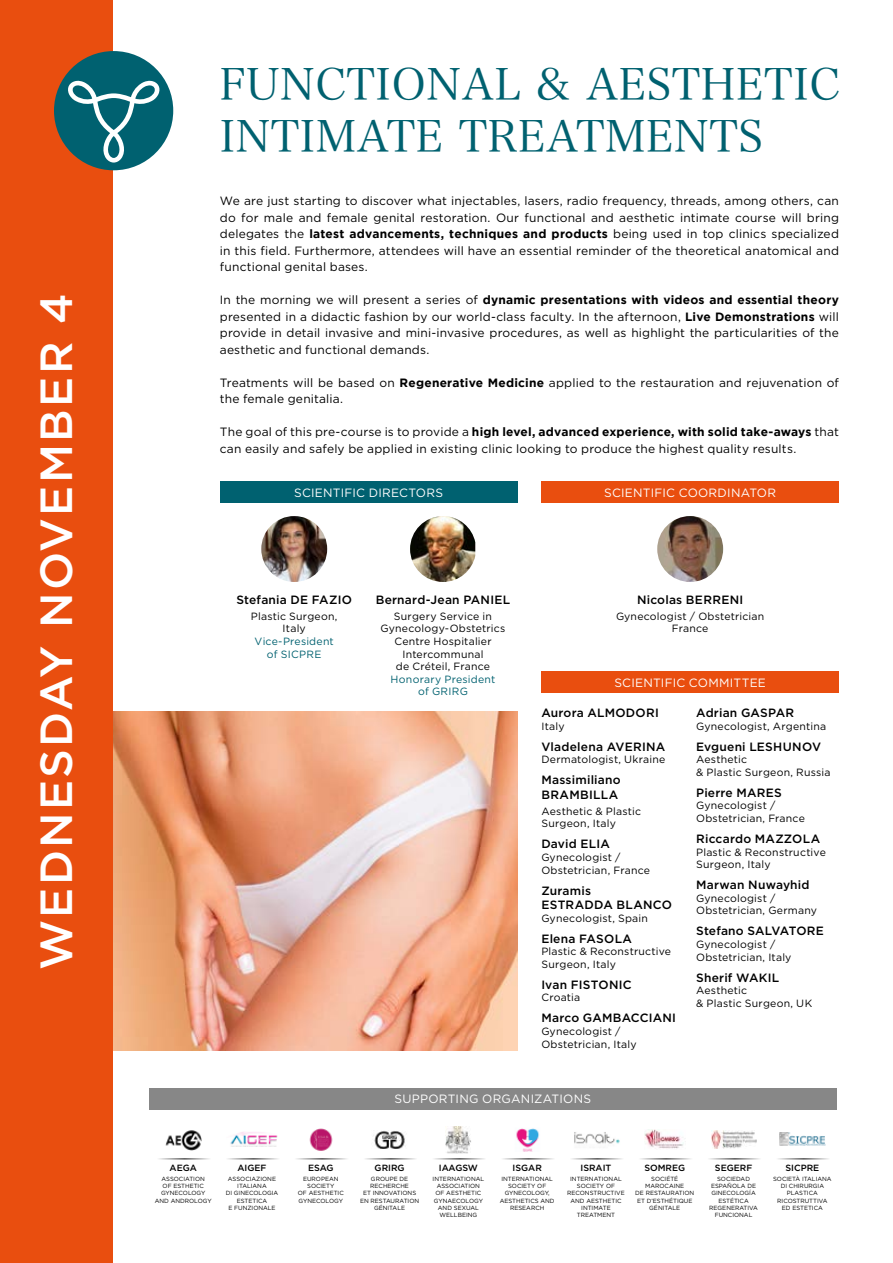
<style>
.page{position:relative;width:893px;height:1263px;background:#fff}
.page>*{position:absolute;margin:0;border:0;box-sizing:border-box;transform-origin:0 0}
.t1{font:500 45px "Gotham";letter-spacing:.05em;color:#fff}
.t2{font:43.5px "Hira Min Pro W3";letter-spacing:.01em;color:#006170}
.t3{font:12px/16.5px "Gotham";letter-spacing:.015em;color:#000;text-align:justify}
.t4{font:500 12px "Gotham";letter-spacing:.02em;color:#000}
.t5{font:12px "Gotham";letter-spacing:.02em;color:#fff}
.t6{font:10.5px/12.6px "Gotham";letter-spacing:.02em;color:#000}
.t7{font:10.5px "Gotham";letter-spacing:.02em;color:#006170}
.t8{font:500 9px "Gotham";color:#000}
.t9{font:6px/7.2px "Gotham";color:#000;text-align:center}
.s1{font-weight:700}
</style>
<div class="page">
<img style="left:112px;top:711px;width:405px;height:339px">
<div style="left:0;top:0;width:112px;height:1263px;background:#e94e0f"></div>
<svg style="left:54px;top:51px;width:119px;height:119px"></svg>
<div style="left:220px;top:481px;width:297px;height:22px;background:#006170"></div>
<img style="left:261px;top:516px;width:66px;height:66px;border-radius:33px">
<img style="left:410px;top:516px;width:65px;height:66px">
<div style="left:541px;top:481px;width:298px;height:22px;background:#e94e0f"></div>
<img style="left:657px;top:516px;width:66px;height:66px;border-radius:33px">
<div style="left:541px;top:671px;width:298px;height:22px;background:#e94e0f"></div>
<div style="left:149px;top:1088px;width:688px;height:21px;background:#878787"></div>
<img style="left:165px;top:1130px;width:37px;height:21px">
<img style="left:230px;top:1132px;width:48px;height:14px">
<img style="left:309px;top:1128px;width:24px;height:23px">
<img style="left:373px;top:1131px;width:33px;height:17px">
<img style="left:445px;top:1127px;width:26px;height:26px">
<img style="left:516px;top:1128px;width:24px;height:24px">
<img style="left:574px;top:1132px;width:46px;height:12px">
<img style="left:644px;top:1129px;width:40px;height:20px">
<img style="left:711px;top:1130px;width:45px;height:19px">
<img style="left:780px;top:1132px;width:45px;height:14px">
<hr style="left:152px;top:1158px;width:62px;height:1px;background:#000">
<hr style="left:221px;top:1158px;width:62px;height:1px;background:#000">
<hr style="left:290px;top:1158px;width:62px;height:1px;background:#000">
<hr style="left:359px;top:1158px;width:62px;height:1px;background:#000">
<hr style="left:427px;top:1158px;width:62px;height:1px;background:#000">
<hr style="left:496px;top:1158px;width:62px;height:1px;background:#000">
<hr style="left:565px;top:1158px;width:62px;height:1px;background:#000">
<hr style="left:634px;top:1158px;width:62px;height:1px;background:#000">
<hr style="left:703px;top:1158px;width:61px;height:1px;background:#000">
<hr style="left:771px;top:1158px;width:62px;height:1px;background:#000">
<p class="t1" style="left:27px;top:970px;width:678px;rotate:-90deg">WEDNESDAY NOVEMBER 4</p>
<p class="t2" style="left:220px;top:48px;width:622px">FUNCTIONAL &amp; AESTHETIC</p>
<p class="t2" style="left:220px;top:100px;width:545px">INTIMATE TREATMENTS</p>
<p class="t3" style="left:220px;top:192px;width:621px">We are just starting to discover what injectables, lasers, radio frequency, threads, among others, can do for male and female genital restoration. Our functional and aesthetic intimate course will bring delegates the <span class="s1">latest advancements, techniques and products</span> being used in top clinics specialized in this field. Furthermore, attendees will have an essential reminder of the theoretical anatomical and functional genital bases.</p>
<p class="t3" style="left:220px;top:291px;width:621px">In the morning we will present a series of <span class="s1">dynamic presentations with videos and essential theory </span>presented in a didactic fashion by our world-class faculty. In the afternoon, <span class="s1">Live Demonstrations</span> will provide in detail invasive and mini-invasive procedures, as well as highlight the particularities of the aesthetic and functional demands.</p>
<p class="t3" style="left:220px;top:374px;width:621px">Treatments will be based on <span class="s1">Regenerative Medicine</span> applied to the restauration and rejuvenation of the female genitalia.</p>
<p class="t3" style="left:220px;top:423px;width:621px">The goal of this pre-course is to provide a <span class="s1">high level, advanced experience, with solid take-aways</span> that can easily and safely be applied in existing clinic looking to produce the highest quality results.</p>
<p class="t5" style="left:294px;top:485px;width:150px">SCIENTIFIC DIRECTORS</p>
<p class="t5" style="left:604px;top:485px;width:173px">SCIENTIFIC COORDINATOR</p>
<p class="t4" style="left:236px;top:591px;width:117px">Stefania DE FAZIO</p>
<p class="t6" style="left:251px;top:609px;width:88px">Plastic Surgeon,</p>
<p class="t6" style="left:283px;top:622px;width:25px">Italy</p>
<p class="t7" style="left:255px;top:634px;width:81px">Vice-President</p>
<p class="t7" style="left:267px;top:647px;width:56px">of SICPRE</p>
<p class="t4" style="left:376px;top:591px;width:136px">Bernard-Jean PANIEL</p>
<p class="t6" style="left:394px;top:609px;width:100px">Surgery Service in</p>
<p class="t6" style="left:381px;top:622px;width:126px">Gynecology-Obstetrics</p>
<p class="t6" style="left:394px;top:635px;width:99px">Centre Hospitalier</p>
<p class="t6" style="left:402px;top:647px;width:83px">Intercommunal</p>
<p class="t6" style="left:396px;top:660px;width:96px">de Créteil, France</p>
<p class="t7" style="left:391px;top:672px;width:106px">Honorary President</p>
<p class="t7" style="left:418px;top:685px;width:51px">of GRIRG</p>
<p class="t4" style="left:637px;top:591px;width:108px">Nicolas BERRENI</p>
<p class="t6" style="left:616px;top:609px;width:150px">Gynecologist / Obstetrician</p>
<p class="t6" style="left:672px;top:622px;width:38px">France</p>
<p class="t5" style="left:614px;top:675px;width:153px">SCIENTIFIC COMMITTEE</p>
<p class="t4" style="left:541px;top:705px;width:119px">Aurora ALMODORI</p>
<p class="t6" style="left:541px;top:719px;width:25px">Italy</p>
<p class="t4" style="left:541px;top:738px;width:125px">Vladelena AVERINA</p>
<p class="t6" style="left:541px;top:753px;width:125px">Dermatologist, Ukraine</p>
<p class="t4" style="left:541px;top:772px;width:81px">Massimiliano</p>
<p class="t4" style="left:541px;top:786px;width:78px">BRAMBILLA</p>
<p class="t6" style="left:541px;top:804px;width:101px">Aesthetic &amp; Plastic<br>Surgeon, Italy</p>
<p class="t4" style="left:541px;top:836px;width:70px">David ELIA</p>
<p class="t6" style="left:541px;top:851px;width:81px">Gynecologist /</p>
<p class="t6" style="left:541px;top:863px;width:110px">Obstetrician, France</p>
<p class="t4" style="left:541px;top:882px;width:51px">Zuramis</p>
<p class="t4" style="left:541px;top:897px;width:132px">ESTRADDA BLANCO</p>
<p class="t6" style="left:541px;top:911px;width:108px">Gynecologist, Spain</p>
<p class="t4" style="left:541px;top:930px;width:92px">Elena FASOLA</p>
<p class="t6" style="left:541px;top:945px;width:131px">Plastic &amp; Reconstructive<br>Surgeon, Italy</p>
<p class="t4" style="left:541px;top:977px;width:92px">Ivan FISTONIC</p>
<p class="t6" style="left:541px;top:991px;width:40px">Croatia</p>
<p class="t4" style="left:541px;top:1010px;width:136px">Marco GAMBACCIANI</p>
<p class="t6" style="left:541px;top:1025px;width:81px">Gynecologist /</p>
<p class="t6" style="left:541px;top:1037px;width:97px">Obstetrician, Italy</p>
<p class="t4" style="left:696px;top:705px;width:100px">Adrian GASPAR</p>
<p class="t6" style="left:696px;top:719px;width:131px">Gynecologist, Argentina</p>
<p class="t4" style="left:696px;top:738px;width:126px">Evgueni LESHUNOV</p>
<p class="t6" style="left:696px;top:753px;width:52px">Aesthetic</p>
<p class="t6" style="left:696px;top:765px;width:136px">&amp; Plastic Surgeon, Russia</p>
<p class="t4" style="left:696px;top:785px;width:87px">Pierre MARES</p>
<p class="t6" style="left:696px;top:799px;width:81px">Gynecologist /</p>
<p class="t6" style="left:696px;top:812px;width:110px">Obstetrician, France</p>
<p class="t4" style="left:696px;top:831px;width:125px">Riccardo MAZZOLA</p>
<p class="t6" style="left:696px;top:845px;width:131px">Plastic &amp; Reconstructive<br>Surgeon, Italy</p>
<p class="t4" style="left:696px;top:877px;width:115px">Marwan Nuwayhid</p>
<p class="t6" style="left:696px;top:891px;width:81px">Gynecologist /</p>
<p class="t6" style="left:696px;top:904px;width:122px">Obstetrician, Germany</p>
<p class="t4" style="left:696px;top:923px;width:129px">Stefano SALVATORE</p>
<p class="t6" style="left:696px;top:938px;width:81px">Gynecologist /</p>
<p class="t6" style="left:696px;top:950px;width:97px">Obstetrician, Italy</p>
<p class="t4" style="left:696px;top:969px;width:85px">Sherif WAKIL</p>
<p class="t6" style="left:696px;top:984px;width:52px">Aesthetic</p>
<p class="t6" style="left:696px;top:996px;width:118px">&amp; Plastic Surgeon, UK</p>
<p class="t5" style="left:394px;top:1091px;width:198px">SUPPORTING ORGANIZATIONS</p>
<p class="t8" style="left:170px;top:1162px;width:29px">AEGA</p>
<p class="t9" style="left:155px;top:1175px;width:58px">ASSOCIATION<br>OF ESTHETIC<br>GYNECOLOGY<br>AND ANDROLOGY</p>
<p class="t8" style="left:238px;top:1162px;width:30px">AIGEF</p>
<p class="t9" style="left:226px;top:1175px;width:54px">ASSOCIAZIONE<br>ITALIANA<br>DI GINECOLOGIA<br>ESTETICA<br>E FUNZIONALE</p>
<p class="t8" style="left:308px;top:1162px;width:27px">ESAG</p>
<p class="t9" style="left:298px;top:1175px;width:47px">EUROPEAN<br>SOCIETY<br>OF AESTHETIC<br>GYNECOLOGY</p>
<p class="t8" style="left:375px;top:1162px;width:31px">GRIRG</p>
<p class="t9" style="left:360px;top:1175px;width:61px">GROUPE DE<br>RECHERCHE<br>ET INNOVATIONS<br>EN RESTAURATION<br>GÉNITALE</p>
<p class="t8" style="left:439px;top:1162px;width:41px">IAAGSW</p>
<p class="t9" style="left:433px;top:1175px;width:53px">INTERNATIONAL<br>ASSOCIATION<br>OF AESTHETIC<br>GYNAECOLOGY<br>AND SEXUAL<br>WELLBEING</p>
<p class="t8" style="left:513px;top:1162px;width:31px">ISGAR</p>
<p class="t9" style="left:500px;top:1175px;width:56px">INTERNATIONAL<br>SOCIETY OF<br>GYNECOLOGY,<br>AESTHETICS AND<br>RESEARCH</p>
<p class="t8" style="left:580px;top:1162px;width:32px">ISRAIT</p>
<p class="t9" style="left:567px;top:1175px;width:59px">INTERNATIONAL<br>SOCIETY OF<br>RECONSTRUCTIVE<br>AND AESTHETIC<br>INTIMATE<br>TREATMENT</p>
<p class="t8" style="left:644px;top:1162px;width:42px">SOMREG</p>
<p class="t9" style="left:635px;top:1175px;width:61px">SOCIÉTÉ<br>MAROCAINE<br>DE RESTAURATION<br>ET D’ESTHÉTIQUE<br>GÉNITALE</p>
<p class="t8" style="left:715px;top:1162px;width:39px">SEGERF</p>
<p class="t9" style="left:709px;top:1175px;width:50px">SOCIEDAD<br>ESPAÑOLA DE<br>GINECOLOGÍA<br>ESTÉTICA<br>REGENERATIVA<br>FUNCIONAL</p>
<p class="t8" style="left:785px;top:1162px;width:35px">SICPRE</p>
<p class="t9" style="left:773px;top:1175px;width:60px">SOCIETÀ ITALIANA</p>
<p class="t9" style="left:777px;top:1182px;width:52px">DI CHIRURGIA<br>PLASTICA<br>RICOSTRUTTIVA<br>ED ESTETICA</p>
</div>
